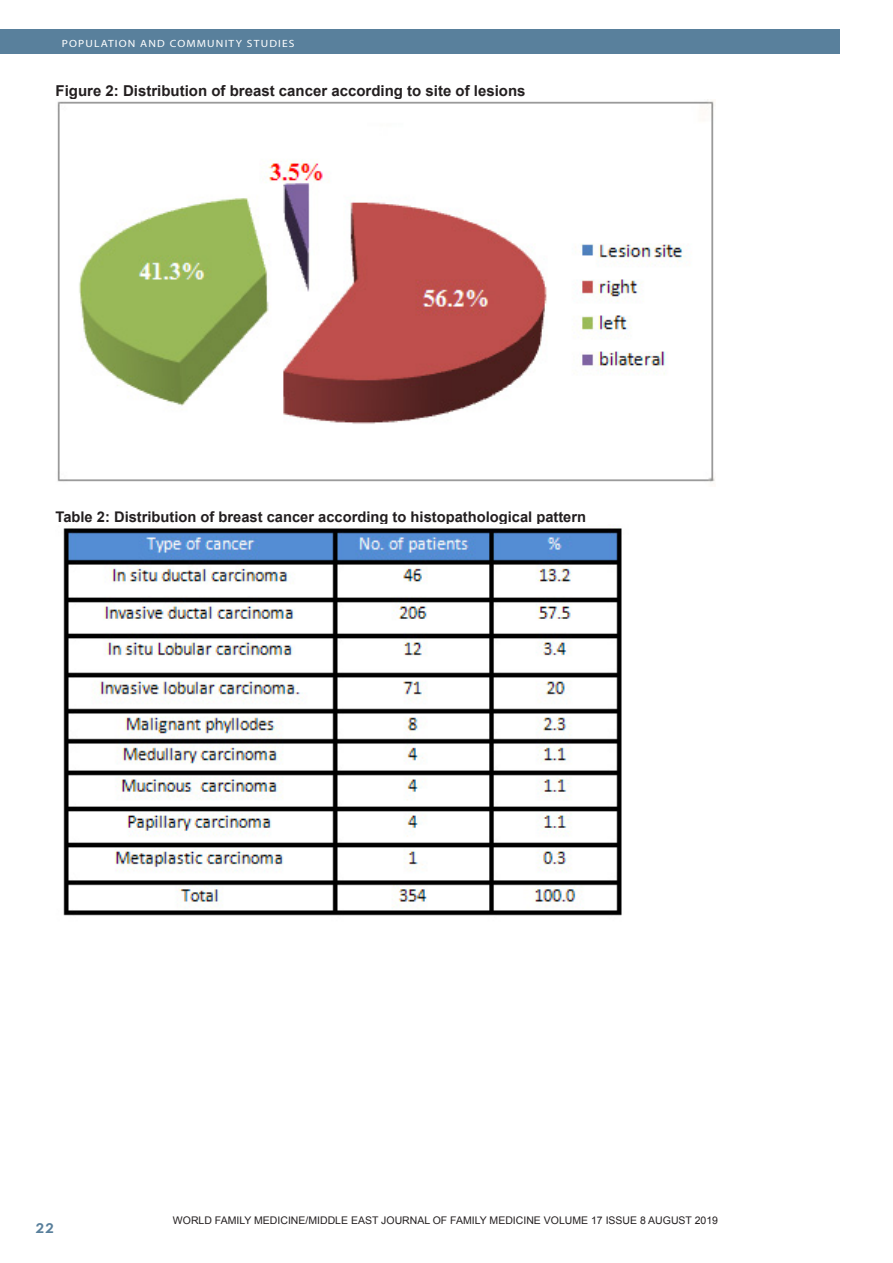
<style>
.page{position:relative;width:893px;height:1263px;background:#fff}
.page>*{position:absolute;margin:0;border:0;box-sizing:border-box;transform-origin:0 0}
.Footnote_Text{font:700 15px "Arial";color:#231f20}
.Footnote_Text-2{font:700 14.7px "Arial";color:#231f20}
.t1{font:700 13.5px "Century Gothic";color:#59809c;scale:1.1 1}
.Footnote_Text-3{font:10.5px "Arial";color:#231f20}
.t2{font:10.5px "Myriad";letter-spacing:.1em;color:#fff;scale:1.1 1}
</style>
<div class="page">
<div style="left:0;top:30px;width:840px;height:24px;background:#59809c"></div>
<img style="left:57px;top:99px;width:658px;height:383px">
<img style="left:63px;top:525px;width:559px;height:391px">
<p class="t2" style="left:62px;top:38px;width:213px">POPULATION AND COMMUNITY STUDIES</p>
<p class="Footnote_Text" style="left:56px;top:81px;width:472px">Figure 2: Distribution of breast cancer according to site of lesions</p>
<p class="Footnote_Text-2" style="left:56px;top:507px;width:532px">Table 2: Distribution of breast cancer according to histopathological pattern</p>
<p class="t1" style="left:36px;top:1217px;width:18px">22</p>
<p class="Footnote_Text-3" style="left:173px;top:1214px;width:547px">WORLD FAMILY MEDICINE/MIDDLE EAST JOURNAL OF FAMILY MEDICINE VOLUME 17 ISSUE 8 AUGUST 2019</p>
</div>
